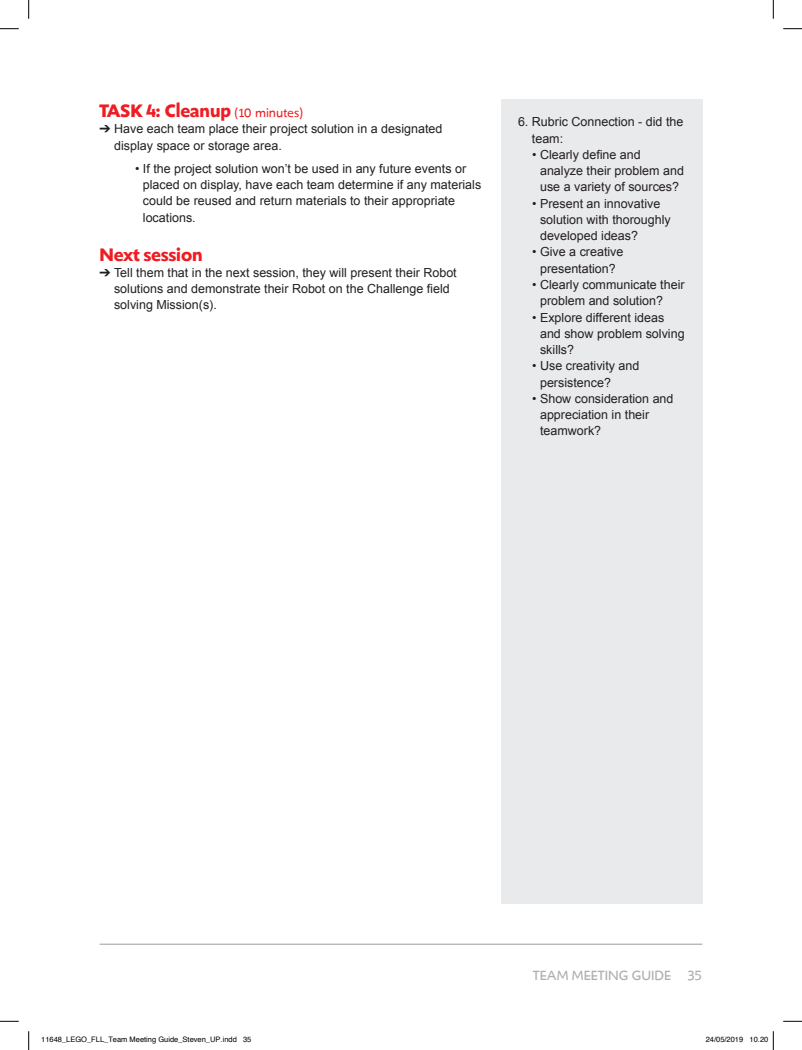
<style>
.page{position:relative;width:802px;height:1050px;background:#fff}
.page>*{position:absolute;margin:0;border:0;box-sizing:border-box;transform-origin:0 0}
.t1{font:700 18.75px "Shinn RR";color:#ee1d23}
.t2{font:13.75px "Shinn";color:#aeafb3}
.t3{font:12.5px/16.2px "Arial";color:#231f20}
.t4{font:7.5px "Helvetica";color:#000}
.s1{font-family:"Shinn";font-weight:400;font-size:12.5px}
</style>
<div class="page">
<hr style="left:100px;top:943px;width:602px;height:1px;background:#aeafb3">
<div style="left:501px;top:100px;width:201px;height:804px;background:#e9eaeb"></div>
<svg style="left:0;top:28px;width:19px;height:1px"></svg>
<svg style="left:783px;top:28px;width:18px;height:1px"></svg>
<svg style="left:0;top:1020px;width:19px;height:2px"></svg>
<svg style="left:783px;top:1020px;width:18px;height:2px"></svg>
<svg style="left:28px;top:0;width:1px;height:19px"></svg>
<svg style="left:28px;top:1031px;width:1px;height:18px"></svg>
<svg style="left:772px;top:0;width:2px;height:19px"></svg>
<svg style="left:772px;top:1031px;width:2px;height:18px"></svg>
<h1 class="t1" style="left:100px;top:100px;width:205px">TASK 4: Cleanup <span class="s1">(10 minutes)</span></h1>
<p class="t3" style="left:114px;top:121px;width:329px;text-indent:-15px">➔ Have each team place their project solution in a designated display space or storage area.</p>
<p class="t3" style="left:143px;top:161px;width:340px;text-indent:-8px">• If the project solution won’t be used in any future events or placed on display, have each team determine if any materials could be reused and return materials to their appropriate locations.</p>
<h1 class="t1" style="left:100px;top:243px;width:105px">Next session</h1>
<p class="t3" style="left:114px;top:264px;width:344px;text-indent:-14px">➔ Tell them that in the next session, they will present their Robot solutions and demonstrate their Robot on the Challenge field solving Mission(s).</p>
<p class="t3" style="left:532px;top:114px;width:153px;text-indent:-14px">6. Rubric Connection - did the team:</p>
<p class="t3" style="left:540px;top:146px;width:145px;text-indent:-8px">• Clearly define and analyze their problem and use a variety of sources?</p>
<p class="t3" style="left:540px;top:195px;width:132px;text-indent:-8px">• Present an innovative solution with thoroughly developed ideas?</p>
<p class="t3" style="left:532px;top:244px;width:93px;text-align:center">• Give a creative presentation?</p>
<p class="t3" style="left:540px;top:276px;width:146px;text-indent:-8px">• Clearly communicate their problem and solution?</p>
<p class="t3" style="left:540px;top:309px;width:146px;text-indent:-8px">• Explore different ideas and show problem solving skills?</p>
<p class="t3" style="left:540px;top:358px;width:101px;text-indent:-8px">• Use creativity and persistence?</p>
<p class="t3" style="left:540px;top:390px;width:135px;text-indent:-8px">• Show consideration and appreciation in their teamwork?</p>
<p class="t2" style="left:533px;top:966px;width:171px">TEAM MEETING GUIDE 35</p>
<p class="t4" style="left:41px;top:1034px;width:212px">11648_LEGO_FLL_Team Meeting Guide_Steven_UP.indd 35</p>
<p class="t4" style="left:705px;top:1034px;width:64px">24/05/2019 10.20</p>
</div>
